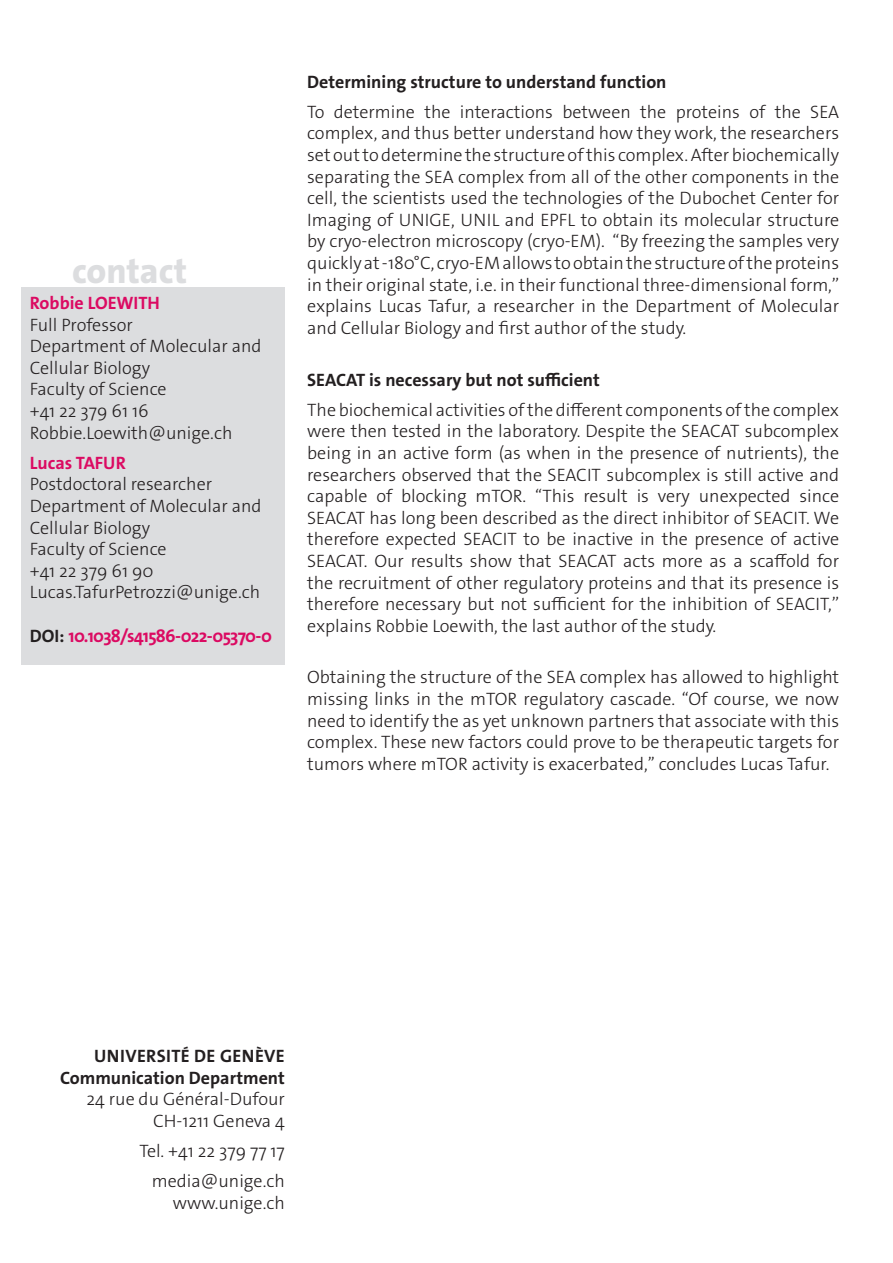
<style>
.page{position:relative;width:893px;height:1263px;background:#fff}
.page>*{position:absolute;margin:0;border:0;box-sizing:border-box;transform-origin:0 0}
._4__texte_courant{font:800 35.7px "The Sans Os F";color:#dcdddf}
._4__texte_courant-2{font:300 18px/21.6px "The Sans Os F";color:#231f20;text-align:justify}
.texte_courant{font:300 18px/21.6px "The Sans Os F";color:#231f20;text-align:right}
._4__texte_courant-3{font:700 18px "The Sans Os F";color:#231f20}
._4__texte_courant-4{font:700 18px "The Sans Os F";letter-spacing:-.04em;color:#db0a62}
.texte_courant-2{font:700 18px "The Sans Os F";letter-spacing:.02em;color:#231f20}
.s1{font-weight:700;color:#db0a62}
.s2{color:#231f20}
.s3{font-weight:700}
</style>
<div class="page">
<div style="left:21px;top:287px;width:264px;height:377px;background:#dcdddf"></div>
<p class="_4__texte_courant" style="left:72px;top:248px;width:116px">contact</p>
<p class="_4__texte_courant-2" style="left:30px;top:292px;width:233px;text-align:left"><span class="s1">Robbie LOEWITH<br></span>Full Professor<br>Department of Molecular and<br>Cellular Biology<br>Faculty of Science<br>+41 22 379 61 16<br>Robbie.Loewith@unige.ch</p>
<p class="_4__texte_courant-2" style="left:30px;top:452px;width:233px;text-align:left"><span class="s1">Lucas TAFUR<br></span>Postdoctoral researcher<br>Department of Molecular and<br>Cellular Biology<br>Faculty of Science<br>+41 22 379 61 90<br>Lucas.TafurPetrozzi@unige.ch</p>
<p class="_4__texte_courant-4" style="left:30px;top:624px;width:244px"><span class="s2">DOI:</span> 10.1038/s41586-022-05370-0</p>
<p class="_4__texte_courant-3" style="left:307px;top:70px;width:361px">Determining structure to understand function</p>
<p class="_4__texte_courant-2" style="left:307px;top:101px;width:533px">To determine the interactions between the proteins of the SEA complex, and thus better understand how they work, the researchers set out to determine the structure of this complex. After biochemically separating the SEA complex from all of the other components in the cell, the scientists used the technologies of the Dubochet Center for Imaging of UNIGE, UNIL and EPFL to obtain its molecular structure by cryo-electron microscopy (cryo-EM). ‘‘By freezing the samples very quickly at -180°C, cryo-EM allows to obtain the structure of the proteins in their original state, i.e. in their functional three-dimensional form,’’ explains Lucas Tafur, a researcher in the Department of Molecular and Cellular Biology and first author of the study.</p>
<p class="_4__texte_courant-3" style="left:307px;top:368px;width:294px">SEACAT is necessary but not sufficient</p>
<p class="_4__texte_courant-2" style="left:307px;top:399px;width:533px">The biochemical activities of the different components of the complex were then tested in the laboratory. Despite the SEACAT subcomplex being in an active form (as when in the presence of nutrients), the researchers observed that the SEACIT subcomplex is still active and capable of blocking mTOR. ‘‘This result is very unexpected since SEACAT has long been described as the direct inhibitor of SEACIT. We therefore expected SEACIT to be inactive in the presence of active SEACAT. Our results show that SEACAT acts more as a scaffold for the recruitment of other regulatory proteins and that its presence is therefore necessary but not sufficient for the inhibition of SEACIT,’’ explains Robbie Loewith, the last author of the study.</p>
<p class="_4__texte_courant-2" style="left:307px;top:667px;width:533px">Obtaining the structure of the SEA complex has allowed to highlight missing links in the mTOR regulatory cascade. ‘‘Of course, we now need to identify the as yet unknown partners that associate with this complex. These new factors could prove to be therapeutic targets for tumors where mTOR activity is exacerbated,’’ concludes Lucas Tafur.</p>
<p class="texte_courant-2" style="left:94px;top:1044px;width:192px">UNIVERSITÉ DE GENÈVE</p>
<p class="texte_courant" style="left:60px;top:1067px;width:226px"><span class="s3">Communication Department<br></span>24 rue du Général-Dufour<br>CH-1211 Geneva 4</p>
<p class="texte_courant" style="left:139px;top:1140px;width:147px">Tel. +41 22 379 77 17</p>
<p class="texte_courant" style="left:152px;top:1170px;width:135px">media@unige.ch www.unige.ch</p>
</div>
